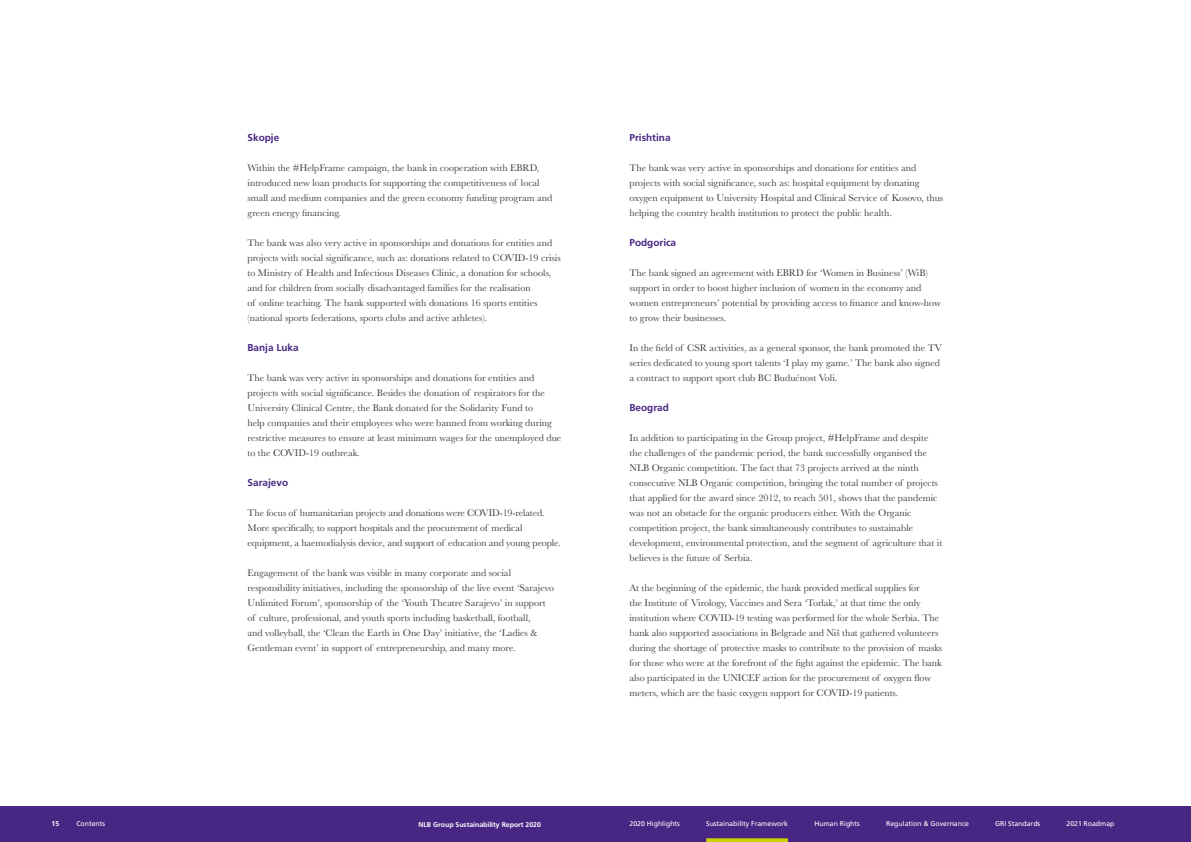
<style>
.page{position:relative;width:1191px;height:842px;background:#fff}
.page>*{position:absolute;margin:0;border:0;box-sizing:border-box;transform-origin:0 0}
.t1{font:10px/15px "Baskerville";color:#3c3c3b}
.t2{font:700 10px "Frutiger LT Std";color:#482683}
.t3{font:6.9px "Frutiger LT Std";color:#fff}
.t4{font:700 6.9px "Frutiger LT Std";color:#fff}
</style>
<div class="page">
<div style="left:0;top:807px;width:1191px;height:35px;background:#482683"></div>
<svg style="left:706px;top:838px;width:82px;height:4px"></svg>
<p class="t2" style="left:247px;top:132px;width:33px">Skopje</p>
<p class="t1" style="left:247px;top:160px;width:306px">Within the #HelpFrame campaign, the bank in cooperation with EBRD, introduced new loan products for supporting the competitiveness of local small and medium companies and the green economy funding program and green energy financing.</p>
<p class="t1" style="left:247px;top:235px;width:315px">The bank was also very active in sponsorships and donations for entities and projects with social significance, such as: donations related to COVID-19 crisis to Ministry of Health and Infectious Diseases Clinic, a donation for schools, and for children from socially disadvantaged families for the realisation<br>of online teaching. The bank supported with donations 16 sports entities (national sports federations, sports clubs and active athletes).</p>
<p class="t2" style="left:247px;top:342px;width:53px">Banja Luka</p>
<p class="t1" style="left:247px;top:370px;width:315px">The bank was very active in sponsorships and donations for entities and projects with social significance. Besides the donation of respirators for the University Clinical Centre, the Bank donated for the Solidarity Fund to<br>help companies and their employees who were banned from working during restrictive measures to ensure at least minimum wages for the unemployed due to the COVID-19 outbreak.</p>
<p class="t2" style="left:247px;top:477px;width:42px">Sarajevo</p>
<p class="t1" style="left:247px;top:505px;width:315px">The focus of humanitarian projects and donations were COVID-19-related.<br>More specifically, to support hospitals and the procurement of medical equipment, a haemodialysis device, and support of education and young people.</p>
<p class="t1" style="left:247px;top:565px;width:308px">Engagement of the bank was visible in many corporate and social responsibility initiatives, including the sponsorship of the live event ‘Sarajevo Unlimited Forum’, sponsorship of the ‘Youth Theatre Sarajevo’ in support of culture, professional, and youth sports including basketball, football,<br>and volleyball, the ‘Clean the Earth in One Day’ initiative, the ‘Ladies &amp; Gentleman event’ in support of entrepreneurship, and many more.</p>
<p class="t2" style="left:629px;top:132px;width:43px">Prishtina</p>
<p class="t1" style="left:629px;top:160px;width:315px">The bank was very active in sponsorships and donations for entities and projects with social significance, such as: hospital equipment by donating oxygen equipment to University Hospital and Clinical Service of Kosovo, thus helping the country health institution to protect the public health.</p>
<p class="t2" style="left:629px;top:237px;width:48px">Podgorica</p>
<p class="t1" style="left:629px;top:265px;width:313px">The bank signed an agreement with EBRD for ‘Women in Business’ (WiB) support in order to boost higher inclusion of women in the economy and women entrepreneurs’ potential by providing access to finance and know-how to grow their businesses.</p>
<p class="t1" style="left:629px;top:340px;width:314px">In the field of CSR activities, as a general sponsor, the bank promoted the TV series dedicated to young sport talents ‘I play my game.’ The bank also signed a contract to support sport club BC Budućnost Voli.</p>
<p class="t2" style="left:629px;top:402px;width:41px">Beograd</p>
<p class="t1" style="left:629px;top:430px;width:314px">In addition to participating in the Group project, #HelpFrame and despite the challenges of the pandemic period, the bank successfully organised the NLB Organic competition. The fact that 73 projects arrived at the ninth consecutive NLB Organic competition, bringing the total number of projects that applied for the award since 2012, to reach 501, shows that the pandemic was not an obstacle for the organic producers either. With the Organic competition project, the bank simultaneously contributes to sustainable development, environmental protection, and the segment of agriculture that it believes is the future of Serbia.</p>
<p class="t1" style="left:629px;top:580px;width:314px">At the beginning of the epidemic, the bank provided medical supplies for<br>the Institute of Virology, Vaccines and Sera ‘Torlak,’ at that time the only institution where COVID-19 testing was performed for the whole Serbia. The bank also supported associations in Belgrade and Niš that gathered volunteers during the shortage of protective masks to contribute to the provision of masks for those who were at the forefront of the fight against the epidemic. The bank also participated in the UNICEF action for the procurement of oxygen flow meters, which are the basic oxygen support for COVID-19 patients.</p>
<p class="t4" style="left:52px;top:820px;width:9px">15</p>
<p class="t3" style="left:76px;top:820px;width:30px">Contents</p>
<p class="t4" style="left:418px;top:820px;width:124px">NLB Group Sustainability Report 2020</p>
<p class="t3" style="left:629px;top:820px;width:52px">2020 Highlights</p>
<p class="t3" style="left:706px;top:820px;width:83px">Sustainability Framework</p>
<p class="t3" style="left:814px;top:820px;width:47px">Human Rights</p>
<p class="t3" style="left:886px;top:820px;width:84px">Regulation &amp; Governance</p>
<p class="t3" style="left:995px;top:820px;width:47px">GRI Standards</p>
<p class="t3" style="left:1066px;top:820px;width:49px">2021 Roadmap</p>
</div>
